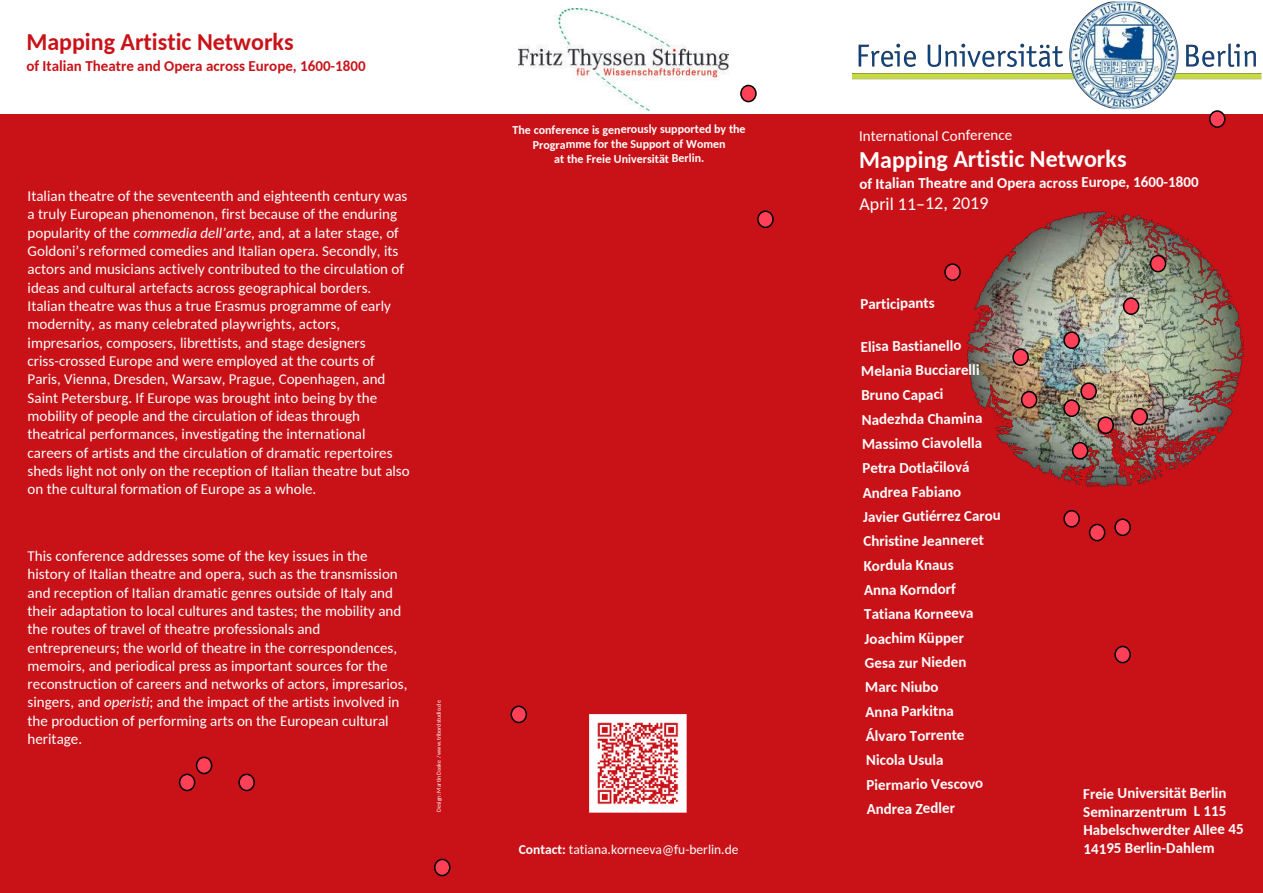
<style>
.page{position:relative;width:1263px;height:893px;background:#fff}
.page>*{position:absolute;margin:0;border:0;box-sizing:border-box;transform-origin:0 0}
.t1{font:700 24px "Carlito";letter-spacing:-.005em;color:#fff}
.t2{font:700 24px "Carlito";color:#c91218}
.t3{font:18px "Carlito";letter-spacing:-.005em;color:#fff}
.t4{font:15px/18.3px "Carlito";color:#fff}
.t5{font:700 15px/24.3px "Carlito";letter-spacing:-.005em;color:#fff}
.t6{font:700 15px "Carlito";color:#c91218}
.t7{font:13.5px "Carlito";color:#fff}
.t8{font:700 12px/14.7px "Carlito";letter-spacing:-.005em;color:#fff;text-align:center}
.t9{font:6px "Carlito";color:#fff}
.s1{font-style:italic}
.s2{font-weight:700}
</style>
<div class="page">
<div style="left:0;top:114px;width:1263px;height:779px;background:#c91218"></div>
<img style="left:880px;top:179px;width:383px;height:345px">
<img style="left:853px;top:3px;width:407px;height:104px">
<div style="left:1123px;top:297px;width:16px;height:18px;background:#ff4056;border:2px solid #000;border-radius:50%"></div>
<div style="left:1097px;top:416px;width:17px;height:18px;background:#ff4056;border:2px solid #000;border-radius:50%"></div>
<div style="left:1089px;top:524px;width:16px;height:17px;background:#ff4056;border:2px solid #000;border-radius:50%"></div>
<div style="left:1063px;top:399px;width:17px;height:18px;background:#ff4056;border:2px solid #000;border-radius:50%"></div>
<div style="left:1080px;top:382px;width:17px;height:18px;background:#ff4056;border:2px solid #000;border-radius:50%"></div>
<div style="left:1063px;top:331px;width:17px;height:18px;background:#ff4056;border:2px solid #000;border-radius:50%"></div>
<div style="left:1021px;top:391px;width:16px;height:17px;background:#ff4056;border:2px solid #000;border-radius:50%"></div>
<div style="left:1012px;top:348px;width:17px;height:18px;background:#ff4056;border:2px solid #000;border-radius:50%"></div>
<div style="left:1131px;top:408px;width:17px;height:18px;background:#ff4056;border:2px solid #000;border-radius:50%"></div>
<div style="left:1072px;top:442px;width:16px;height:18px;background:#ff4056;border:2px solid #000;border-radius:50%"></div>
<div style="left:1063px;top:510px;width:17px;height:18px;background:#ff4056;border:2px solid #000;border-radius:50%"></div>
<div style="left:1114px;top:518px;width:17px;height:18px;background:#ff4056;border:2px solid #000;border-radius:50%"></div>
<div style="left:944px;top:263px;width:17px;height:18px;background:#ff4056;border:2px solid #000;border-radius:50%"></div>
<div style="left:1150px;top:255px;width:16px;height:17px;background:#ff4056;border:2px solid #000;border-radius:50%"></div>
<div style="left:1114px;top:646px;width:17px;height:17px;background:#ff4056;border:2px solid #000;border-radius:50%"></div>
<div style="left:757px;top:210px;width:17px;height:18px;background:#ff4056;border:2px solid #000;border-radius:50%"></div>
<div style="left:510px;top:706px;width:17px;height:17px;background:#ff4056;border:2px solid #000;border-radius:50%"></div>
<div style="left:179px;top:774px;width:16px;height:17px;background:#ff4056;border:2px solid #000;border-radius:50%"></div>
<div style="left:196px;top:757px;width:16px;height:17px;background:#ff4056;border:2px solid #000;border-radius:50%"></div>
<div style="left:740px;top:85px;width:17px;height:17px;background:#ff4056;border:2px solid #000;border-radius:50%"></div>
<div style="left:1209px;top:110px;width:16px;height:18px;background:#ff4056;border:2px solid #000;border-radius:50%"></div>
<div style="left:238px;top:774px;width:17px;height:17px;background:#ff4056;border:2px solid #000;border-radius:50%"></div>
<div style="left:434px;top:859px;width:16px;height:17px;background:#ff4056;border:2px solid #000;border-radius:50%"></div>
<img style="left:519px;top:9px;width:210px;height:102px">
<img style="left:589px;top:714px;width:98px;height:98px">
<h1 class="t2" style="left:26px;top:32px;width:269px">Mapping Artistic Networks</h1>
<p class="t6" style="left:26px;top:60px;width:341px">of Italian Theatre and Opera across Europe, 1600-1800</p>
<p class="t4" style="left:28px;top:188px;width:384px">Italian theatre of the seventeenth and eighteenth century was a truly European phenomenon, first because of the enduring popularity of the <span class="s1">commedia dell’arte</span>, and, at a later stage, of Goldoni’s reformed comedies and Italian opera. Secondly, its actors and musicians actively contributed to the circulation of ideas and cultural artefacts across geographical borders.<br>Italian theatre was thus a true Erasmus programme of early modernity, as many celebrated playwrights, actors, impresarios, composers, librettists, and stage designers criss-crossed Europe and were employed at the courts of Paris, Vienna, Dresden, Warsaw, Prague, Copenhagen, and Saint Petersburg. If Europe was brought into being by the mobility of people and the circulation of ideas through theatrical performances, investigating the international careers of artists and the circulation of dramatic repertoires sheds light not only on the reception of Italian theatre but also on the cultural formation of Europe as a whole.</p>
<p class="t4" style="left:28px;top:548px;width:381px">This conference addresses some of the key issues in the history of Italian theatre and opera, such as the transmission and reception of Italian dramatic genres outside of Italy and their adaptation to local cultures and tastes; the mobility and the routes of travel of theatre professionals and entrepreneurs; the world of theatre in the correspondences, memoirs, and periodical press as important sources for the reconstruction of careers and networks of actors, impresarios, singers, and <span class="s1">operisti</span>; and the impact of the artists involved in the production of performing arts on the European cultural heritage.</p>
<p class="t9" style="left:436px;top:812px;width:113px;rotate:-90deg">Design: Martin Daske / www.tribordstudio.de</p>
<p class="t8" style="left:512px;top:123px;width:235px">The conference is generously supported by the<br>Programme for the Support of Women<br>at the Freie Universität Berlin.</p>
<p class="t7" style="left:519px;top:843px;width:221px"><span class="s2">Contact:</span> tatiana.korneeva@fu-berlin.de</p>
<p class="t4" style="left:859px;top:128px;width:155px">International Conference</p>
<h1 class="t1" style="left:859px;top:149px;width:269px">Mapping Artistic Networks</h1>
<p class="t5" style="left:859px;top:172px;width:341px">of Italian Theatre and Opera across Europe, 1600-1800</p>
<p class="t3" style="left:859px;top:196px;width:131px">April 11–12, 2019</p>
<p class="t5" style="left:860px;top:293px;width:76px;rotate:-1deg">Participants</p>
<p class="t5" style="left:858px;top:336px;width:141px;rotate:-1deg">Elisa Bastianello<br>Melania Bucciarelli<br>Bruno Capaci<br>Nadezhda Chamina<br>Massimo Ciavolella<br>Petra Dotlačilová<br>Andrea Fabiano<br>Javier Gutiérrez Carou<br>Christine Jeanneret<br>Kordula Knaus<br>Anna Korndorf<br>Tatiana Korneeva<br>Joachim Küpper<br>Gesa zur Nieden<br>Marc Niubo<br>Anna Parkitna<br>Álvaro Torrente<br>Nicola Usula<br>Piermario Vescovo<br>Andrea Zedler</p>
<p class="t5" style="left:1083px;top:785px;width:162px;line-height:18.3px">Freie Universität Berlin<br>Seminarzentrum L 115<br>Habelschwerdter Allee 45<br>14195 Berlin-Dahlem</p>
</div>
